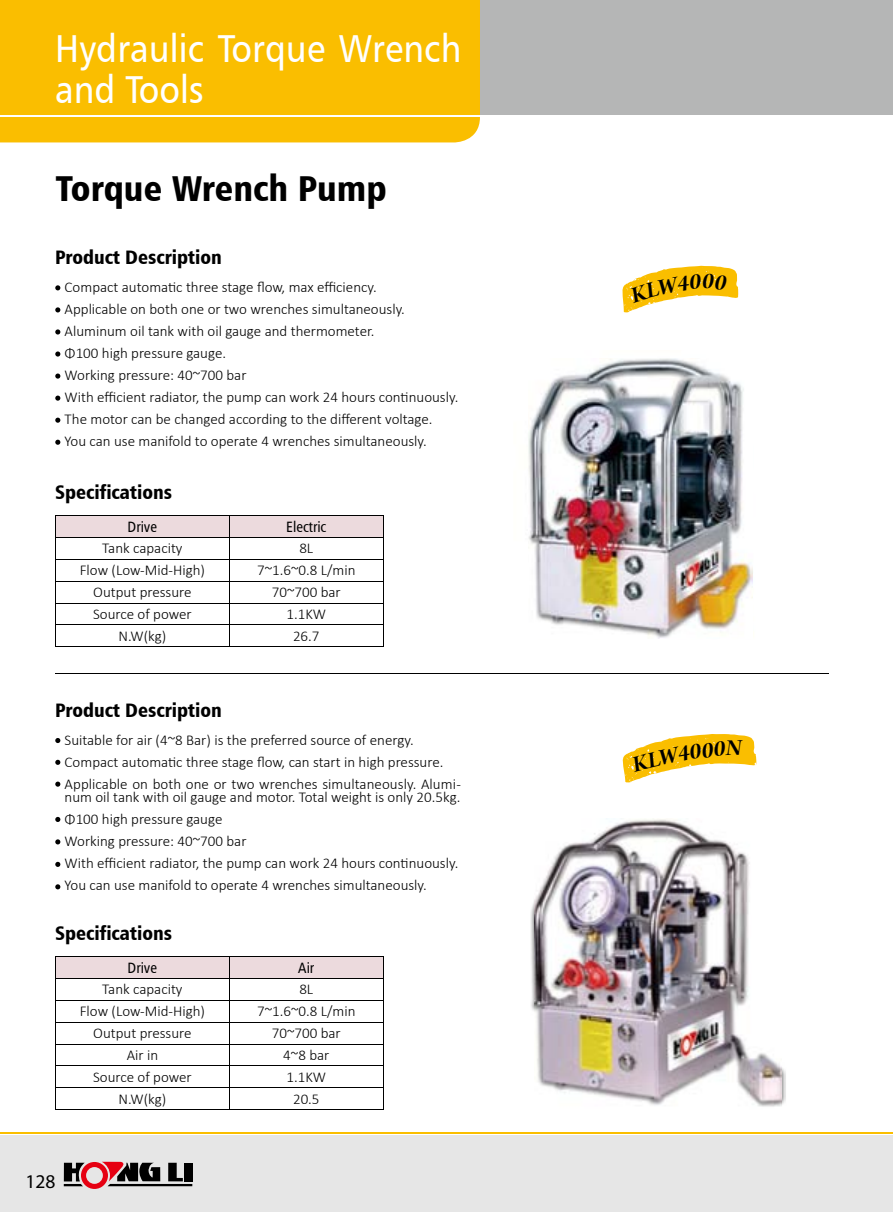
<style>
.page{position:relative;width:893px;height:1212px;background:#fff}
.page>*{position:absolute;margin:0;border:0;box-sizing:border-box;transform-origin:0 0}
.t1{font:39px/40.5px "Humanist 777 BT Roman B";letter-spacing:.005em;color:#fff;scale:.9 1}
.t2{font:36px "Humanist 777 BT Black Condensed B";color:#000}
.t3{font:24.15px "Arno Pro Bold Italic Display";color:#000}
.t4{font:19.5px "Humanist 777 BT Black Condensed B";color:#000}
.t5{font:19.5px "Myriad Pro";color:#000}
.t6{font:300 15px/22px "Calibri";color:#000}
.t7{font:15px "Humanist 777 BT Roman Condensed B";color:#000}
</style>
<div class="page">
<div style="left:0;top:1135px;width:893px;height:77px;background:#e6e6e6"></div>
<div style="left:0;top:0;width:893px;height:115px;background:#b5b6b6"></div>
<div style="left:0;top:0;width:480px;height:142px;background:#fabe00"></div>
<hr style="left:0;top:115px;width:480px;height:1px;background:#fff">
<hr style="left:0;top:1132px;width:893px;height:1px;background:#fabe00">
<svg style="left:64px;top:1162px;width:128px;height:27px"></svg>
<svg style="left:55px;top:285px;width:5px;height:5px"></svg>
<svg style="left:55px;top:307px;width:5px;height:5px"></svg>
<svg style="left:55px;top:351px;width:5px;height:6px"></svg>
<svg style="left:55px;top:418px;width:5px;height:5px"></svg>
<svg style="left:55px;top:373px;width:5px;height:6px"></svg>
<svg style="left:55px;top:396px;width:5px;height:5px"></svg>
<svg style="left:55px;top:440px;width:5px;height:5px"></svg>
<svg style="left:55px;top:329px;width:5px;height:5px"></svg>
<svg style="left:55px;top:738px;width:5px;height:5px"></svg>
<svg style="left:55px;top:760px;width:5px;height:5px"></svg>
<svg style="left:55px;top:817px;width:5px;height:5px"></svg>
<svg style="left:55px;top:862px;width:5px;height:5px"></svg>
<svg style="left:55px;top:839px;width:5px;height:5px"></svg>
<svg style="left:55px;top:884px;width:5px;height:5px"></svg>
<svg style="left:55px;top:781px;width:5px;height:6px"></svg>
<svg style="left:55px;top:515px;width:329px;height:132px"></svg>
<hr style="left:55px;top:647px;width:174px;height:1px;background:#000">
<hr style="left:229px;top:647px;width:154px;height:1px;background:#000">
<svg style="left:55px;top:956px;width:329px;height:153px"></svg>
<hr style="left:55px;top:1109px;width:174px;height:1px;background:#000">
<hr style="left:229px;top:1109px;width:154px;height:1px;background:#000">
<img style="left:528px;top:358px;width:224px;height:280px">
<hr style="left:55px;top:673px;width:774px;height:1px;background:#000">
<img style="left:530px;top:899px;width:256px;height:205px">
<img style="left:535px;top:819px;width:247px;height:288px">
<svg style="left:622px;top:266px;width:117px;height:47px"></svg>
<svg style="left:623px;top:734px;width:134px;height:49px"></svg>
<h1 class="t1" style="left:55px;top:27px;width:453px">Hydraulic Torque Wrench and Tools</h1>
<h2 class="t2" style="left:56px;top:165px;width:333px">Torque Wrench Pump</h2>
<h3 class="t4" style="left:55px;top:245px;width:168px">Product Description</h3>
<p class="t6" style="left:65px;top:276px;width:395px">Compact automatic three stage flow, max efficiency.<br>Applicable on both one or two wrenches simultaneously.<br>Aluminum oil tank with oil gauge and thermometer.<br>Φ100 high pressure gauge.<br>Working pressure: 40~700 bar<br>With efficient radiator, the pump can work 24 hours continuously.<br>The motor can be changed according to the different voltage.<br>You can use manifold to operate 4 wrenches simultaneously.</p>
<h3 class="t4" style="left:55px;top:480px;width:118px">Specifications</h3>
<p class="t7" style="left:128px;top:517px;width:31px">Drive</p>
<p class="t7" style="left:286px;top:517px;width:42px">Electric</p>
<p class="t6" style="left:102px;top:537px;width:82px">Tank capacity</p>
<p class="t6" style="left:299px;top:537px;width:15px">8L</p>
<p class="t6" style="left:80px;top:559px;width:127px">Flow (Low-Mid-High)</p>
<p class="t6" style="left:257px;top:559px;width:100px">7~1.6~0.8 L/min</p>
<p class="t6" style="left:93px;top:581px;width:100px">Output pressure</p>
<p class="t6" style="left:272px;top:581px;width:70px">70~700 bar</p>
<p class="t6" style="left:93px;top:602px;width:100px">Source of power</p>
<p class="t6" style="left:287px;top:602px;width:41px">1.1KW</p>
<p class="t6" style="left:118px;top:624px;width:49px">N.W(kg)</p>
<p class="t6" style="left:293px;top:624px;width:28px">26.7</p>
<h3 class="t4" style="left:55px;top:697px;width:168px">Product Description</h3>
<p class="t6" style="left:65px;top:728px;width:398px">Suitable for air (4~8 Bar) is the preferred source of energy.<br>Compact automatic three stage flow, can start in high pressure.<br>Applicable on both one or two wrenches simultaneously. Alumi-</p>
<p class="t6" style="left:65px;top:786px;width:397px">num oil tank with oil gauge and motor. Total weight is only 20.5kg.<br>Φ100 high pressure gauge<br>Working pressure: 40~700 bar<br>With efficient radiator, the pump can work 24 hours continuously.<br>You can use manifold to operate 4 wrenches simultaneously.</p>
<h3 class="t4" style="left:55px;top:921px;width:118px">Specifications</h3>
<p class="t7" style="left:128px;top:958px;width:31px">Drive</p>
<p class="t7" style="left:298px;top:958px;width:17px">Air</p>
<p class="t6" style="left:102px;top:978px;width:82px">Tank capacity</p>
<p class="t6" style="left:299px;top:978px;width:15px">8L</p>
<p class="t6" style="left:80px;top:1000px;width:127px">Flow (Low-Mid-High)</p>
<p class="t6" style="left:257px;top:1000px;width:100px">7~1.6~0.8 L/min</p>
<p class="t6" style="left:93px;top:1021px;width:100px">Output pressure</p>
<p class="t6" style="left:272px;top:1021px;width:70px">70~700 bar</p>
<p class="t6" style="left:127px;top:1043px;width:33px">Air in</p>
<p class="t6" style="left:283px;top:1043px;width:48px">4~8 bar</p>
<p class="t6" style="left:93px;top:1065px;width:100px">Source of power</p>
<p class="t6" style="left:287px;top:1065px;width:41px">1.1KW</p>
<p class="t6" style="left:119px;top:1087px;width:49px">N.W(kg)</p>
<p class="t6" style="left:293px;top:1087px;width:28px">20.5</p>
<h3 class="t5" style="left:26px;top:1169px;width:32px">128</h3>
<h3 class="t3" style="left:702px;top:268px;width:13px">0</h3>
</div>
